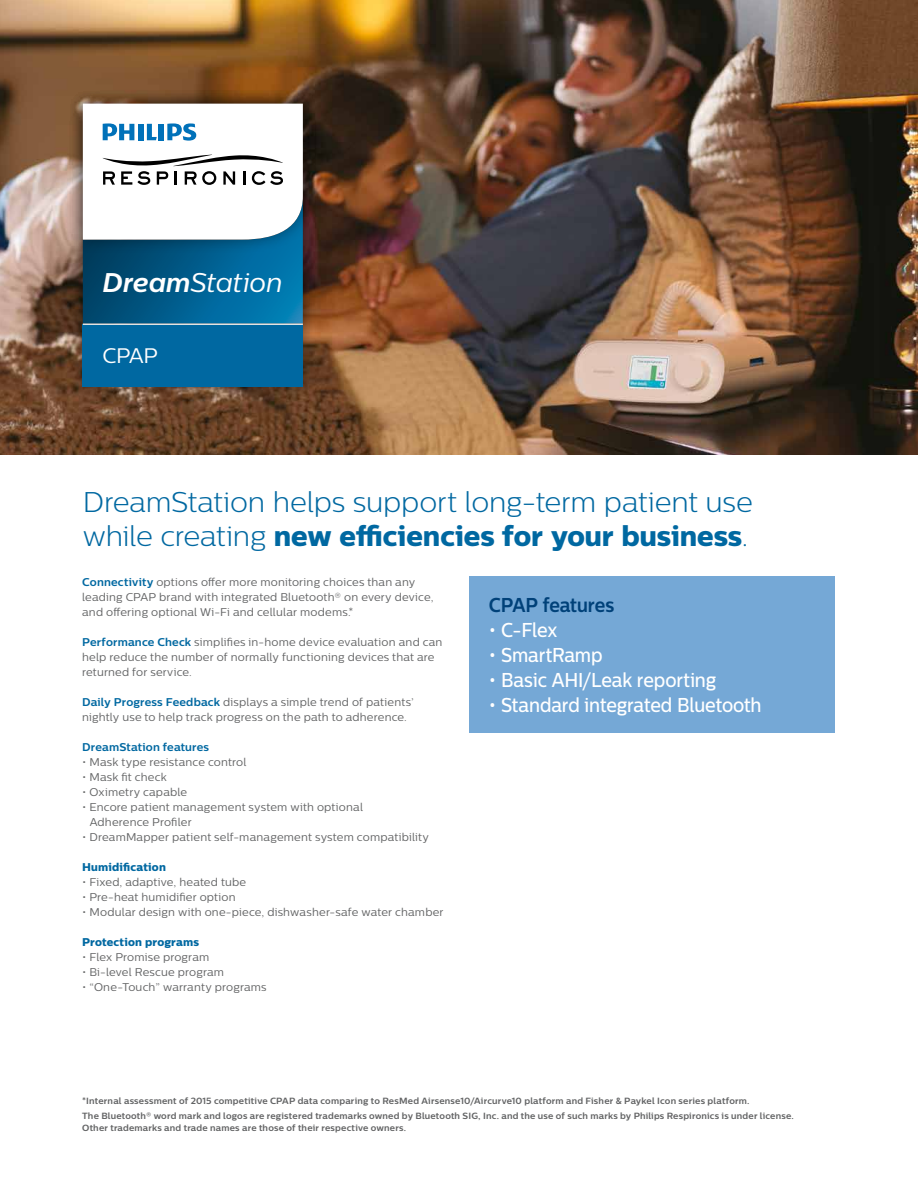
<style>
.page{position:relative;width:918px;height:1188px;background:#fff}
.page>*{position:absolute;margin:0;border:0;box-sizing:border-box;transform-origin:0 0}
.t1{font:28.5px "Centrale Sans X Bold";letter-spacing:-.005em;color:#0068a1}
.t2{font:300 28.5px "Centrale Sans";letter-spacing:-.005em;color:#0068a1}
.t3{font:italic 27px "Centrale Sans";letter-spacing:-.005em;color:#fff}
.t4{font:21px "Centrale Sans";color:#fff}
.t5{font:500 20.1px "Centrale Sans";letter-spacing:-.005em;color:#fff;scale:.9 1}
.t6{font:700 20.1px "Centrale Sans";letter-spacing:-.01em;color:#004179;scale:.9 1}
.t7{font:11.25px/15px "Centrale Sans";letter-spacing:.015em;color:#626364}
.t8{font:11.25px "Centrale Sans X Bold";letter-spacing:.015em;color:#0068a1}
.t9{font:700 11.25px "Centrale Sans";letter-spacing:.015em;color:#0068a1}
.t10{font:700 9px/15px "Centrale Sans";letter-spacing:.02em;color:#626364}
.s1{font-weight:700}
.s2{font-family:"Centrale Sans";font-weight:300}
.s3{font-weight:700;color:#0068a1}
</style>
<div class="page">
<img style="left:0;top:0;width:918px;height:454px">
<div style="left:469px;top:576px;width:366px;height:156px;background:#75a8d6"></div>
<div style="left:69px;top:89px;width:248px;height:312px;background:#000;opacity:.35"></div>
<div style="left:69px;top:89px;width:248px;height:249px;background:#000;opacity:.35"></div>
<div style="left:69px;top:89px;width:248px;height:165px;background:#000;opacity:.35"></div>
<svg style="left:83px;top:83px;width:220px;height:240px"></svg>
<div style="left:83px;top:324px;width:220px;height:63px;background:#0068a1"></div>
<hr style="left:83px;top:323px;width:220px;height:2px;background:#e2e3e4">
<h2 class="t3" style="left:102px;top:267px;width:182px"><span class="s1">Dream</span>Station</h2>
<h3 class="t4" style="left:102px;top:344px;width:57px">CPAP</h3>
<h1 class="t2" style="left:83px;top:486px;width:672px">DreamStation helps support long-term patient use</h1>
<h1 class="t1" style="left:83px;top:519px;width:667px"><span class="s2">while creating</span> new efficiencies for your business<span class="s2">.</span></h1>
<p class="t7" style="left:82px;top:575px;width:353px"><span class="s3">Connectivity</span> options offer more monitoring choices than any leading CPAP brand with integrated Bluetooth® on every device, and offering optional Wi-Fi and cellular modems.*</p>
<p class="t7" style="left:82px;top:635px;width:362px"><span class="s3">Performance Check</span> simplifies in-home device evaluation and can help reduce the number of normally functioning devices that are returned for service.</p>
<p class="t7" style="left:82px;top:695px;width:333px"><span class="s3">Daily Progress Feedback</span> displays a simple trend of patients’ nightly use to help track progress on the path to adherence.</p>
<p class="t9" style="left:82px;top:741px;width:128px">DreamStation features</p>
<p class="t7" style="left:82px;top:755px;width:166px">• Mask type resistance control</p>
<p class="t7" style="left:82px;top:770px;width:86px">• Mask fit check</p>
<p class="t7" style="left:82px;top:785px;width:107px">• Oximetry capable</p>
<p class="t7" style="left:90px;top:800px;width:275px;text-indent:-8px">• Encore patient management system with optional<br>Adherence Profiler</p>
<p class="t7" style="left:82px;top:830px;width:348px">• DreamMapper patient self-management system compatibility</p>
<p class="t8" style="left:82px;top:860px;width:85px">Humidification</p>
<p class="t7" style="left:82px;top:875px;width:166px">• Fixed, adaptive, heated tube</p>
<p class="t7" style="left:82px;top:890px;width:155px">• Pre-heat humidifier option</p>
<p class="t7" style="left:82px;top:905px;width:363px">• Modular design with one-piece, dishwasher-safe water chamber</p>
<p class="t8" style="left:82px;top:935px;width:118px">Protection programs</p>
<p class="t7" style="left:82px;top:950px;width:129px">• Flex Promise program</p>
<p class="t7" style="left:82px;top:965px;width:144px">• Bi-level Rescue program</p>
<p class="t7" style="left:82px;top:980px;width:186px">• “One-Touch” warranty programs</p>
<h3 class="t6" style="left:489px;top:592px;width:141px">CPAP features</h3>
<h3 class="t5" style="left:489px;top:618px;width:78px">• C-Flex</h3>
<h3 class="t5" style="left:489px;top:643px;width:128px">• SmartRamp</h3>
<h3 class="t5" style="left:489px;top:668px;width:254px">• Basic AHI/Leak reporting</h3>
<h3 class="t5" style="left:489px;top:693px;width:305px">• Standard integrated Bluetooth</h3>
<p class="t10" style="left:82px;top:1093px;width:713px">*Internal assessment of 2015 competitive CPAP data comparing to ResMed Airsense10/Aircurve10 platform and Fisher &amp; Paykel Icon series platform.<br>The Bluetooth® word mark and logos are registered trademarks owned by Bluetooth SIG, Inc. and the use of such marks by Philips Respironics is under license.</p>
<p class="t10" style="left:82px;top:1120px;width:326px">Other trademarks and trade names are those of their respective owners.</p>
</div>
